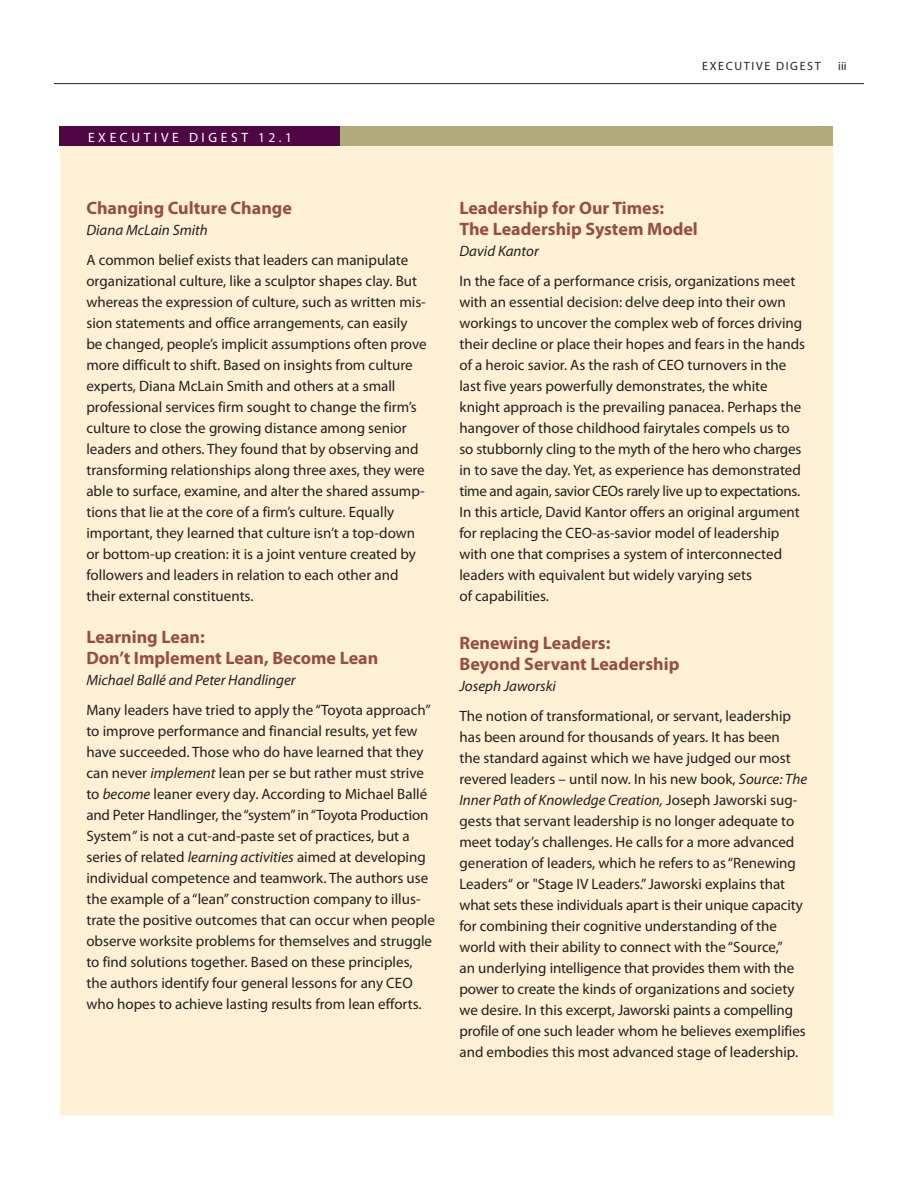
<style>
.page{position:relative;width:918px;height:1188px;background:#fff}
.page>*{position:absolute;margin:0;border:0;box-sizing:border-box;transform-origin:0 0}
.t1{font:700 18px/21px "Myriad Pro";color:#944e42}
.t2{font:15px/21px "Myriad Pro";color:#231f20}
.t3{font:italic 15px "Myriad Pro";color:#231f20}
.t4{font:13.5px "Myriad Pro";letter-spacing:.27em;color:#fff}
.t5{font:12px "Myriad Pro";letter-spacing:.14em;color:#231f20}
.s1{font-style:italic}
</style>
<div class="page">
<hr style="left:54px;top:83px;width:810px;height:1px;background:#231f20">
<div style="left:60px;top:126px;width:773px;height:989px;background:#fef0d5"></div>
<div style="left:59px;top:126px;width:774px;height:20px;background:#b1aa7d"></div>
<div style="left:60px;top:126px;width:280px;height:20px;background:#4e0644"></div>
<p class="t5" style="left:702px;top:59px;width:146px">EXECUTIVE DIGEST iii</p>
<p class="t4" style="left:88px;top:130px;width:205px">EXECUTIVE DIGEST 12.1</p>
<p class="t1" style="left:86px;top:198px;width:207px">Changing Culture Change</p>
<p class="t3" style="left:86px;top:222px;width:123px">Diana McLain Smith</p>
<p class="t2" style="left:86px;top:250px;width:342px">A common belief exists that leaders can manipulate organizational culture, like a sculptor shapes clay. But whereas the expression of culture, such as written mis&shy;sion statements and office arrangements, can easily be changed, people’s implicit assumptions often prove more difficult to shift. Based on insights from culture experts, Diana McLain Smith and others at a small professional services firm sought to change the firm’s culture to close the growing distance among senior leaders and others. They found that by observing and transforming relationships along three axes, they were able to surface, examine, and alter the shared assump&shy;tions that lie at the core of a firm’s culture. Equally important, they learned that culture isn’t a top-down or bottom-up creation: it is a joint venture created by followers and leaders in relation to each other and their external constituents.</p>
<p class="t1" style="left:86px;top:627px;width:293px">Learning Lean:<br>Don’t Implement Lean, Become Lean</p>
<p class="t3" style="left:86px;top:672px;width:211px">Michael Ballé and Peter Handlinger</p>
<p class="t2" style="left:86px;top:700px;width:350px">Many leaders have tried to apply the “Toyota approach” to improve performance and financial results, yet few have succeeded. Those who do have learned that they can never <span class="s1">implement</span> lean per se but rather must strive to <span class="s1">become</span> leaner every day. According to Michael Ballé and Peter Handlinger, the “system” in “Toyota Production System<span class="s1">”</span> is not a cut-and-paste set of practices, but a series of related <span class="s1">learning activities</span> aimed at developing individual competence and teamwork. The authors use the example of a “lean” construction company to illus&shy;trate the positive outcomes that can occur when people observe worksite problems for themselves and struggle to find solutions together. Based on these principles, the authors identify four general lessons for any CEO who hopes to achieve lasting results from lean efforts.</p>
<p class="t1" style="left:459px;top:198px;width:240px">Leadership for Our Times:<br>The Leadership System Model</p>
<p class="t3" style="left:459px;top:243px;width:81px">David Kantor</p>
<p class="t2" style="left:459px;top:271px;width:347px">In the face of a performance crisis, organizations meet with an essential decision: delve deep into their own workings to uncover the complex web of forces driving their decline or place their hopes and fears in the hands of a heroic savior. As the rash of CEO turnovers in the last five years powerfully demonstrates, the white knight approach is the prevailing panacea. Perhaps the hangover of those childhood fairytales compels us to so stubbornly cling to the myth of the hero who charges in to save the day. Yet, as experience has demonstrated time and again, savior CEOs rarely live up to expectations.<br>In this article, David Kantor offers an original argument for replacing the CEO-as-savior model of leadership with one that comprises a system of interconnected leaders with equivalent but widely varying sets<br>of capabilities.</p>
<p class="t1" style="left:459px;top:633px;width:222px">Renewing Leaders:<br>Beyond Servant Leadership</p>
<p class="t3" style="left:459px;top:678px;width:98px">Joseph Jaworski</p>
<p class="t2" style="left:459px;top:706px;width:349px">The notion of transformational, or servant, leadership has been around for thousands of years. It has been<br>the standard against which we have judged our most revered leaders – until now. In his new book, <span class="s1">Source: The Inner Path of Knowledge Creation,</span> Joseph Jaworski sug&shy;gests that servant leadership is no longer adequate to meet today’s challenges. He calls for a more advanced generation of leaders, which he refers to as “Renewing Leaders“ or "Stage IV Leaders.” Jaworski explains that what sets these individuals apart is their unique capacity for combining their cognitive understanding of the world with their ability to connect with the “Source,”<br>an underlying intelligence that provides them with the power to create the kinds of organizations and society we desire. In this excerpt, Jaworski paints a compelling profile of one such leader whom he believes exemplifies and embodies this most advanced stage of leadership.</p>
</div>
